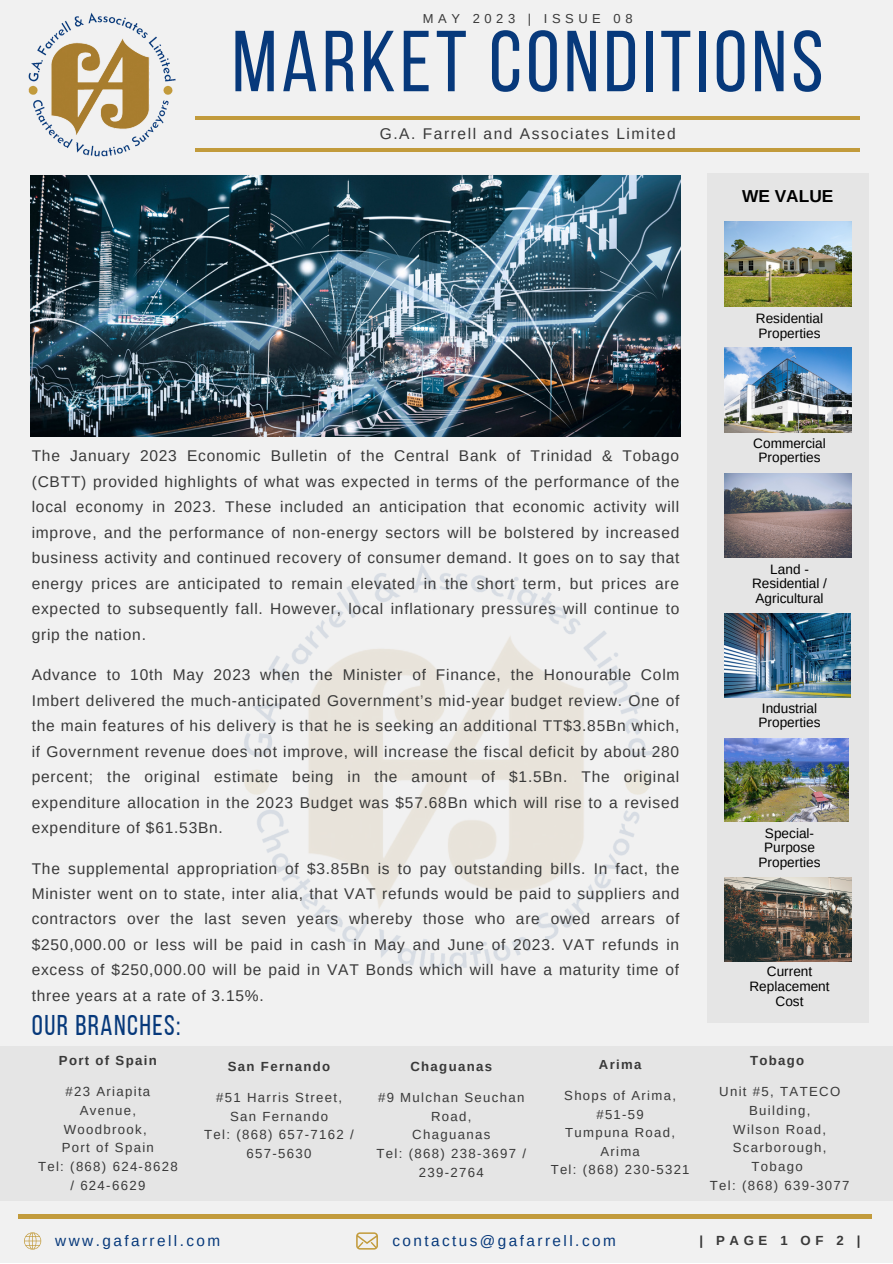
<style>
.page{position:relative;width:893px;height:1264px;background:#fff}
.page>*{position:absolute;margin:0;border:0;box-sizing:border-box;transform-origin:0 0}
.t1{font:86.25px "Bebas Neue";letter-spacing:.05em;color:#07397b}
.t2{font:28.5px "Bebas Neue";letter-spacing:.05em;color:#07397b}
.t3{font:700 17.25px "Arimo";color:#000}
.t4{font:15.45px/25.5px "Arimo";letter-spacing:.05em;color:#393939;text-align:justify}
.t5{font:15.45px "Arimo";letter-spacing:.1em;color:#393939}
.t6{font:15.3px "Arimo";letter-spacing:.16em;color:#07397b}
.t7{font:13.65px/14.7px "Arimo";color:#000}
.t8{font:13.2px/18.8px "Arimo";letter-spacing:.1em;color:#393939;text-align:center}
.t9{font:700 13.2px "Arimo";letter-spacing:.1em;color:#393939}
.t10{font:700 13.2px "Arimo";letter-spacing:.35em;color:#393939}
.t11{font:13.05px/18.6px "Arimo";letter-spacing:.1em;color:#393939;text-align:center}
.t12{font:700 13.05px "Arimo";letter-spacing:.1em;color:#393939}
.t13{font:12.9px "Arimo";letter-spacing:.35em;color:#393939}
</style>
<div class="page">
<div style="left:0;top:0;width:892px;height:1262px;background:#f1f1f1"></div>
<img style="left:31px;top:176px;width:649px;height:261px">
<img style="left:28px;top:12px;width:148px;height:145px">
<img style="left:244px;top:563px;width:415px;height:406px">
<hr style="left:19px;top:1214px;width:853px;height:4px;background:#c29b3c">
<svg style="left:24px;top:1232px;width:17px;height:17px"></svg>
<svg style="left:356px;top:1232px;width:22px;height:17px"></svg>
<div style="left:706px;top:174px;width:162px;height:849px;background:#e5e5e5"></div>
<img style="left:724px;top:348px;width:127px;height:84px">
<img style="left:724px;top:221px;width:127px;height:85px">
<img style="left:724px;top:473px;width:127px;height:85px">
<img style="left:724px;top:613px;width:126px;height:84px">
<img style="left:724px;top:739px;width:124px;height:82px">
<img style="left:724px;top:877px;width:127px;height:84px">
<div style="left:0;top:1045px;width:892px;height:155px;background:#e5e5e5"></div>
<hr style="left:195px;top:116px;width:664px;height:3px;background:#c29b3c">
<hr style="left:195px;top:148px;width:664px;height:4px;background:#c29b3c">
<p class="t13" style="left:423px;top:11px;width:211px">MAY 2023 | ISSUE 08</p>
<p class="t1" style="left:232px;top:27px;width:593px">MARKET CONDITIONS</p>
<p class="t5" style="left:380px;top:125px;width:297px">G.A. Farrell and Associates Limited</p>
<p class="t3" style="left:742px;top:186px;width:93px">WE VALUE</p>
<p class="t7" style="left:755px;top:311px;width:69px">Residential</p>
<p class="t7" style="left:758px;top:326px;width:63px">Properties</p>
<p class="t4" style="left:32px;top:443px;width:649px">The January 2023 Economic Bulletin of the Central Bank of Trinidad &amp; Tobago (CBTT) provided highlights of what was expected in terms of the performance of the local economy in 2023. These included an anticipation that economic activity will improve, and the performance of non-energy sectors will be bolstered by increased business activity and continued recovery of consumer demand. It goes on to say that energy prices are anticipated to remain elevated in the short term, but prices are expected to subsequently fall. However, local inflationary pressures will continue to grip the nation.</p>
<p class="t4" style="left:32px;top:662px;width:649px">Advance to 10th May 2023 when the Minister of Finance, the Honourable Colm Imbert delivered the much-anticipated Government’s mid-year budget review. One of the main features of his delivery is that he is seeking an additional TT$3.85Bn which, if Government revenue does not improve, will increase the fiscal deficit by about 280 percent; the original estimate being in the amount of $1.5Bn. The original expenditure allocation in the 2023 Budget was $57.68Bn which will rise to a revised expenditure of $61.53Bn.</p>
<p class="t4" style="left:32px;top:855px;width:649px">The supplemental appropriation of $3.85Bn is to pay outstanding bills. In fact, the Minister went on to state, inter alia, that VAT refunds would be paid to suppliers and contractors over the last seven years whereby those who are owed arrears of $250,000.00 or less will be paid in cash in May and June of 2023. VAT refunds in excess of $250,000.00 will be paid in VAT Bonds which will have a maturity time of three years at a rate of 3.15%.</p>
<p class="t2" style="left:32px;top:1013px;width:150px">OUR BRANCHES:</p>
<p class="t9" style="left:59px;top:1053px;width:99px">Port of Spain</p>
<p class="t8" style="left:65px;top:1082px;width:86px">#23 Ariapita<br>Avenue,</p>
<p class="t8" style="left:64px;top:1119px;width:84px">Woodbrook,</p>
<p class="t8" style="left:62px;top:1138px;width:94px">Port of Spain</p>
<p class="t8" style="left:38px;top:1156px;width:141px">Tel: (868) 624-8628 / 624-6629</p>
<p class="t9" style="left:228px;top:1059px;width:104px">San Fernando</p>
<p class="t8" style="left:216px;top:1087px;width:127px">#51 Harris Street,</p>
<p class="t8" style="left:230px;top:1106px;width:100px">San Fernando</p>
<p class="t8" style="left:204px;top:1125px;width:151px">Tel: (868) 657-7162 /<br>657-5630</p>
<p class="t9" style="left:410px;top:1059px;width:83px">Chaguanas</p>
<p class="t8" style="left:378px;top:1087px;width:148px">#9 Mulchan Seuchan<br>Road,</p>
<p class="t8" style="left:412px;top:1125px;width:80px">Chaguanas</p>
<p class="t8" style="left:376px;top:1143px;width:151px">Tel: (868) 238-3697 /<br>239-2764</p>
<p class="t12" style="left:599px;top:1057px;width:44px">Arima</p>
<p class="t11" style="left:564px;top:1086px;width:113px">Shops of Arima, #51-59</p>
<p class="t11" style="left:565px;top:1123px;width:111px">Tumpuna Road,<br>Arima</p>
<p class="t11" style="left:550px;top:1160px;width:140px">Tel: (868) 230-5321</p>
<p class="t7" style="left:753px;top:435px;width:74px">Commercial</p>
<p class="t7" style="left:758px;top:450px;width:63px">Properties</p>
<p class="t7" style="left:770px;top:561px;width:40px">Land -</p>
<p class="t7" style="left:752px;top:576px;width:76px">Residential /<br>Agricultural</p>
<p class="t7" style="left:761px;top:700px;width:57px">Industrial</p>
<p class="t7" style="left:758px;top:715px;width:63px">Properties</p>
<p class="t7" style="left:764px;top:825px;width:52px">Special-<br>Purpose</p>
<p class="t7" style="left:758px;top:855px;width:63px">Properties</p>
<p class="t7" style="left:749px;top:964px;width:82px;text-align:center">Current<br>Replacement<br>Cost</p>
<p class="t9" style="left:750px;top:1053px;width:56px">Tobago</p>
<p class="t8" style="left:719px;top:1082px;width:123px">Unit #5, TATECO<br>Building,</p>
<p class="t8" style="left:732px;top:1119px;width:95px;text-align:left">Wilson Road,<br>Scarborough,</p>
<p class="t8" style="left:751px;top:1156px;width:53px">Tobago</p>
<p class="t8" style="left:709px;top:1175px;width:141px">Tel: (868) 639-3077</p>
<p class="t6" style="left:55px;top:1231px;width:166px">www.gafarrell.com</p>
<p class="t6" style="left:392px;top:1231px;width:225px">contactus@gafarrell.com</p>
<p class="t10" style="left:699px;top:1232px;width:163px">|PAGE1OF2|</p>
</div>
